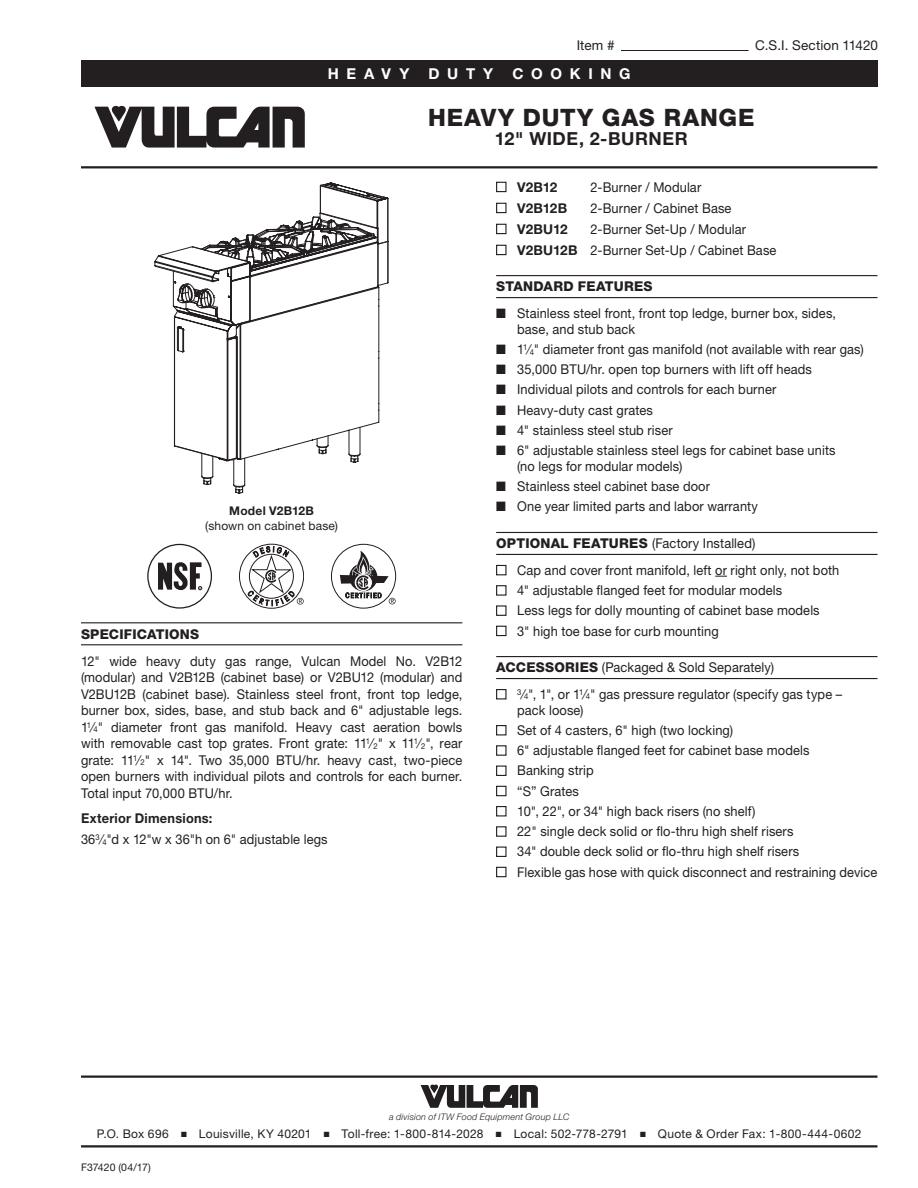
<style>
.page{position:relative;width:918px;height:1188px;background:#fff}
.page>*{position:absolute;margin:0;border:0;box-sizing:border-box;transform-origin:0 0}
.t1{font:800 24px "Helvetica Neue LT Std";letter-spacing:.035em;color:#231f20}
.Title_Sub_1{font:700 18px "Helvetica Neue LT Std";letter-spacing:.03em;color:#231f20}
.t2{font:700 15px "Helvetica Neue LT Std";letter-spacing:.51em;color:#fff}
.Body_1_Align-Justify{font:13.5px/16.5px "Helvetica Neue LT Std";letter-spacing:.01em;color:#231f20;scale:.95 1}
.Sub_Head_1{font:13.5px "Helvetica Neue LT Std";letter-spacing:.01em;color:#231f20;scale:.95 1}
.Body_2_Align-Left{font:13.5px "Helvetica Neue LT Std";letter-spacing:.01em;color:#231f20;scale:.95 1}
.Sub_Head_1-2{font:800 13.5px "Helvetica Neue LT Std";letter-spacing:.015em;color:#231f20}
.Body_1_Align-Justify-2{font:13.5px "Helvetica Neue LT Std";letter-spacing:.01em;color:#231f20}
.Body_2_Align-Left_Bl{font:700 13.5px "Helvetica Neue LT Std";letter-spacing:.02em;color:#231f20;scale:.95 1}
.Body_2_Align-Left_Bl-2{font:700 13.5px "Helvetica Neue LT Std";letter-spacing:.02em;color:#231f20}
.Note-Image{font:12px/15px "Helvetica Neue LT Std";letter-spacing:.02em;color:#231f20;text-align:center}
.t3{font:10.5px "Helvetica Neue LT Std";letter-spacing:.005em;color:#231f20}
.mstrPg_divITW{font:italic 300 9px "Helvetica Neue LT Std";letter-spacing:.02em;color:#231f20}
.s1{font-weight:700}
.s2{font-size:8.1px}
.s3{font-weight:800}
</style>
<div class="page">
<div style="left:81px;top:60px;width:796px;height:27px;background:#231f20"></div>
<hr style="left:81px;top:1076px;width:797px;height:2px;background:#231f20">
<svg style="left:421px;top:1085px;width:117px;height:23px"></svg>
<hr style="left:81px;top:1145px;width:797px;height:3px;background:#231f20">
<svg style="left:94px;top:106px;width:211px;height:42px"></svg>
<hr style="left:81px;top:166px;width:797px;height:2px;background:#231f20">
<hr style="left:621px;top:50px;width:128px;height:1px;background:#231f20">
<hr style="left:81px;top:622px;width:381px;height:1px;background:#231f20">
<hr style="left:81px;top:644px;width:381px;height:1px;background:#231f20">
<svg style="left:239px;top:544px;width:65px;height:65px"></svg>
<div style="left:331px;top:544px;width:65px;height:65px;border:1px solid #231f20;border-radius:50%"></div>
<svg style="left:340px;top:551px;width:56px;height:53px"></svg>
<div style="left:147px;top:544px;width:65px;height:65px;border:1px solid #231f20;border-radius:50%"></div>
<svg style="left:158px;top:562px;width:44px;height:28px"></svg>
<hr style="left:496px;top:275px;width:381px;height:1px;background:#231f20">
<hr style="left:496px;top:297px;width:381px;height:1px;background:#231f20">
<hr style="left:496px;top:532px;width:381px;height:1px;background:#231f20">
<hr style="left:496px;top:554px;width:381px;height:1px;background:#231f20">
<svg style="left:715px;top:576px;width:12px;height:1px"></svg>
<hr style="left:496px;top:656px;width:381px;height:1px;background:#231f20">
<hr style="left:496px;top:678px;width:381px;height:1px;background:#231f20">
<div style="left:496px;top:182px;width:11px;height:10px;border:1px solid #231f20"></div>
<div style="left:496px;top:203px;width:11px;height:10px;border:1px solid #231f20"></div>
<div style="left:496px;top:224px;width:11px;height:10px;border:1px solid #231f20"></div>
<div style="left:496px;top:245px;width:11px;height:10px;border:1px solid #231f20"></div>
<div style="left:496px;top:565px;width:11px;height:10px;border:1px solid #231f20"></div>
<div style="left:496px;top:585px;width:11px;height:11px;border:1px solid #231f20"></div>
<div style="left:496px;top:605px;width:11px;height:11px;border:1px solid #231f20"></div>
<div style="left:496px;top:626px;width:11px;height:10px;border:1px solid #231f20"></div>
<div style="left:496px;top:689px;width:11px;height:10px;border:1px solid #231f20"></div>
<div style="left:496px;top:725px;width:11px;height:10px;border:1px solid #231f20"></div>
<div style="left:496px;top:745px;width:11px;height:11px;border:1px solid #231f20"></div>
<div style="left:496px;top:766px;width:11px;height:10px;border:1px solid #231f20"></div>
<div style="left:496px;top:786px;width:11px;height:10px;border:1px solid #231f20"></div>
<div style="left:496px;top:806px;width:11px;height:10px;border:1px solid #231f20"></div>
<div style="left:496px;top:826px;width:11px;height:11px;border:1px solid #231f20"></div>
<div style="left:496px;top:847px;width:11px;height:10px;border:1px solid #231f20"></div>
<div style="left:496px;top:867px;width:11px;height:10px;border:1px solid #231f20"></div>
<svg style="left:154px;top:251px;width:226px;height:242px"></svg>
<svg style="left:172px;top:183px;width:216px;height:144px"></svg>
<p class="Body_1_Align-Justify-2" style="left:577px;top:37px;width:39px">Item #</p>
<p class="Body_1_Align-Justify-2" style="left:755px;top:37px;width:124px">C.S.I. Section 11420</p>
<p class="t2" style="left:328px;top:64px;width:83px">HEAVY</p>
<p class="t2" style="left:429px;top:64px;width:66px">DUTY</p>
<p class="t2" style="left:512px;top:64px;width:120px">COOKING</p>
<p class="t1" style="left:428px;top:103px;width:328px">HEAVY DUTY GAS RANGE</p>
<p class="Title_Sub_1" style="left:495px;top:128px;width:195px">12" WIDE, 2-BURNER</p>
<p class="Note-Image" style="left:205px;top:503px;width:134px"><span class="s1">Model V2B12B<br></span>(shown on cabinet base)</p>
<p class="Sub_Head_1-2" style="left:81px;top:626px;width:120px">SPECIFICATIONS</p>
<p class="Body_1_Align-Justify" style="left:81px;top:653px;width:403px;text-align:justify">12" wide heavy duty gas range, Vulcan Model No. V2B12 (modular) and V2B12B (cabinet base) or V2BU12 (modular) and V2BU12B (cabinet base). Stainless steel front, front top ledge, burner box, sides, base, and stub back and 6" adjustable legs.<br>1<sup>1</sup>⁄<span class="s2">4</span>" diameter front gas manifold. Heavy cast aeration bowls with removable cast top grates. Front grate: 11<sup>1</sup>⁄<span class="s2">2</span>" x 11<sup>1</sup>⁄<span class="s2">2</span>", rear grate: 11<sup>1</sup>⁄<span class="s2">2</span>" x 14". Two 35,000 BTU/hr. heavy cast, two-piece open burners with individual pilots and controls for each burner.<br>Total input 70,000 BTU/hr.</p>
<p class="Body_2_Align-Left_Bl" style="left:81px;top:810px;width:140px">Exterior Dimensions:</p>
<p class="Body_2_Align-Left" style="left:81px;top:832px;width:261px">36<sup>3</sup>⁄<span class="s2">4</span>"d x 12"w x 36"h on 6" adjustable legs</p>
<p class="Body_2_Align-Left_Bl-2" style="left:517px;top:178px;width:42px">V2B12</p>
<p class="Body_1_Align-Justify" style="left:591px;top:178px;width:118px">2-Burner / Modular</p>
<p class="Body_2_Align-Left_Bl-2" style="left:517px;top:199px;width:52px">V2B12B</p>
<p class="Body_1_Align-Justify" style="left:591px;top:199px;width:150px">2-Burner / Cabinet Base</p>
<p class="Body_2_Align-Left_Bl-2" style="left:517px;top:220px;width:52px">V2BU12</p>
<p class="Body_1_Align-Justify" style="left:591px;top:220px;width:165px">2-Burner Set-Up / Modular</p>
<p class="Body_1_Align-Justify" style="left:517px;top:241px;width:274px"><span class="s1">V2BU12B</span> 2-Burner Set-Up / Cabinet Base</p>
<p class="Sub_Head_1-2" style="left:496px;top:279px;width:158px">STANDARD FEATURES</p>
<p class="Body_1_Align-Justify" style="left:517px;top:305px;width:337px;line-height:15.8px;text-indent:-21px">■ Stainless steel front, front top ledge, burner box, sides, base, and stub back</p>
<p class="Body_1_Align-Justify" style="left:496px;top:341px;width:389px">■ 1<sup>1</sup>⁄<span class="s2">4</span>" diameter front gas manifold (not available with rear gas)</p>
<p class="Body_1_Align-Justify" style="left:496px;top:361px;width:334px">■ 35,000 BTU/hr. open top burners with lift off heads</p>
<p class="Body_1_Align-Justify" style="left:496px;top:381px;width:296px">■ Individual pilots and controls for each burner</p>
<p class="Body_1_Align-Justify" style="left:496px;top:401px;width:166px">■ Heavy-duty cast grates</p>
<p class="Body_1_Align-Justify" style="left:496px;top:422px;width:187px">■ 4" stainless steel stub riser</p>
<p class="Body_1_Align-Justify" style="left:517px;top:442px;width:337px;line-height:15.8px;text-indent:-21px">■ 6" adjustable stainless steel legs for cabinet base units (no legs for modular models)</p>
<p class="Body_1_Align-Justify" style="left:496px;top:478px;width:227px">■ Stainless steel cabinet base door</p>
<p class="Body_1_Align-Justify" style="left:496px;top:498px;width:277px">■ One year limited parts and labor warranty</p>
<p class="Sub_Head_1" style="left:496px;top:535px;width:274px"><span class="s3">OPTIONAL FEATURES</span> (Factory Installed)</p>
<p class="Body_1_Align-Justify" style="left:517px;top:562px;width:341px">Cap and cover front manifold, left or right only, not both</p>
<p class="Body_1_Align-Justify" style="left:517px;top:582px;width:280px">4" adjustable flanged feet for modular models</p>
<p class="Body_1_Align-Justify" style="left:517px;top:602px;width:320px">Less legs for dolly mounting of cabinet base models</p>
<p class="Body_1_Align-Justify" style="left:517px;top:622px;width:214px">3" high toe base for curb mounting</p>
<p class="Sub_Head_1" style="left:496px;top:660px;width:294px"><span class="s3">ACCESSORIES</span> (Packaged &amp; Sold Separately)</p>
<p class="Body_1_Align-Justify" style="left:517px;top:686px;width:344px;line-height:15.8px"><sup>3</sup>⁄<span class="s2">4</span>", 1", or 1<sup>1</sup>⁄<span class="s2">4</span>" gas pressure regulator (specify gas type – pack loose)</p>
<p class="Body_1_Align-Justify" style="left:517px;top:722px;width:229px">Set of 4 casters, 6" high (two locking)</p>
<p class="Body_1_Align-Justify" style="left:517px;top:742px;width:309px">6" adjustable flanged feet for cabinet base models</p>
<p class="Body_1_Align-Justify" style="left:517px;top:762px;width:82px">Banking strip</p>
<p class="Body_1_Align-Justify" style="left:517px;top:782px;width:67px">“S” Grates</p>
<p class="Body_1_Align-Justify" style="left:517px;top:803px;width:252px">10", 22", or 34" high back risers (no shelf)</p>
<p class="Body_1_Align-Justify" style="left:517px;top:823px;width:293px">22" single deck solid or flo-thru high shelf risers</p>
<p class="Body_1_Align-Justify" style="left:517px;top:843px;width:299px">34" double deck solid or flo-thru high shelf risers</p>
<p class="Body_1_Align-Justify" style="left:517px;top:863px;width:381px">Flexible gas hose with quick disconnect and restraining device</p>
<p class="mstrPg_divITW" style="left:389px;top:1111px;width:182px">a division of ITW Food Equipment Group LLC</p>
<p class="Note-Image" style="left:97px;top:1127px;width:766px">P.O. Box 696 ■ Louisville, KY 40201 ■ Toll-free: 1-800-814-2028 ■ Local: 502-778-2791 ■ Quote &amp; Order Fax: 1-800-444-0602</p>
<p class="t3" style="left:81px;top:1161px;width:71px">F37420 (04/17)</p>
</div>
